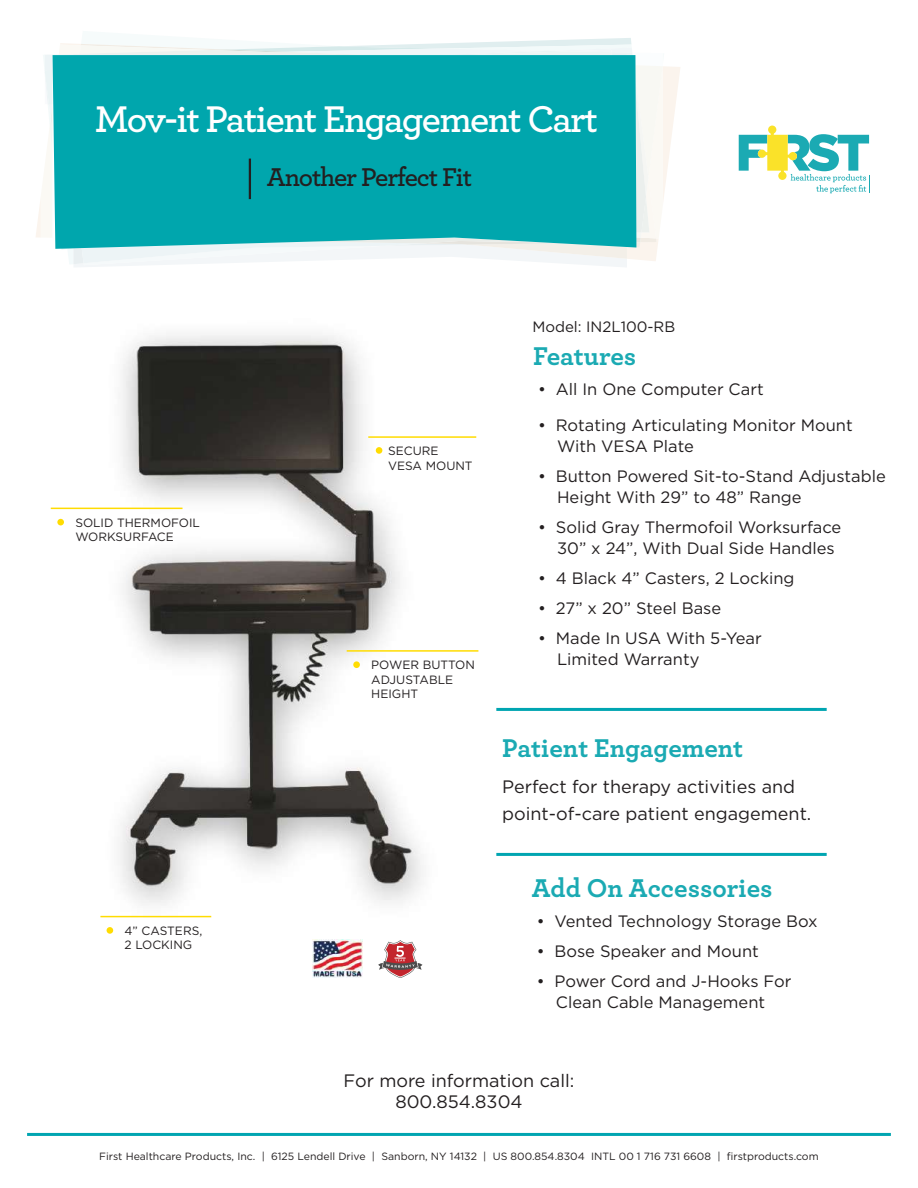
<style>
.page{position:relative;width:918px;height:1188px;background:#fff}
.page>*{position:absolute;margin:0;border:0;box-sizing:border-box;transform-origin:0 0}
.t1{font:600 39px "Archer";letter-spacing:-.04em;color:#fff}
.t2{font:700 27px "Archer";color:#1baab3}
.t3{font:600 27px "Archer";letter-spacing:-.04em;color:#231f20}
.t4{font:18px/21.6px "Gotham";color:#231f20;text-align:center}
.t5{font:16.5px/21px "Gotham";color:#231f20}
.t6{font:15px "Gotham";color:#231f20}
.t7{font:12px/14.4px "Gotham";color:#231f20}
.t8{font:10.5px "Gotham";color:#231f20}
</style>
<div class="page">
<img style="left:50px;top:335px;width:429px;height:583px">
<svg style="left:664px;top:66px;width:16px;height:126px;fill:#fbf4ed"></svg>
<svg style="left:36px;top:38px;width:628px;height:229px"></svg>
<div style="left:53px;top:55px;width:583px;height:194px;background:#00a6ad"></div>
<hr style="left:496px;top:708px;width:331px;height:3px;background:#00a5b1">
<hr style="left:496px;top:853px;width:331px;height:3px;background:#00a5b1">
<hr style="left:27px;top:1133px;width:864px;height:3px;background:#00a5b1">
<hr style="left:347px;top:650px;width:131px;height:2px;background:#ffdc01">
<div style="left:353px;top:661px;width:7px;height:7px;background:#ffdc01;border-radius:50%"></div>
<svg style="left:739px;top:126px;width:131px;height:67px"></svg>
<hr style="left:100px;top:916px;width:111px;height:1px;background:#ffdc01">
<div style="left:107px;top:927px;width:6px;height:7px;background:#ffdc01;border-radius:50%"></div>
<img style="left:313px;top:940px;width:49px;height:37px">
<svg style="left:378px;top:940px;width:44px;height:38px"></svg>
<hr style="left:368px;top:436px;width:108px;height:2px;background:#ffdc01">
<div style="left:376px;top:447px;width:6px;height:7px;background:#ffdc01;border-radius:50%"></div>
<hr style="left:51px;top:508px;width:132px;height:1px;background:#ffdc01">
<div style="left:57px;top:519px;width:7px;height:6px;background:#ffdc01;border-radius:50%"></div>
<hr style="left:249px;top:159px;width:2px;height:40px;background:#231f20">
<h1 class="t1" style="left:95px;top:90px;width:505px">Mov-it Patient Engagement Cart</h1>
<p class="t7" style="left:75px;top:515px;width:126px">SOLID THERMOFOIL<br>WORKSURFACE</p>
<p class="t7" style="left:125px;top:923px;width:79px">4” CASTERS,<br>2 LOCKING</p>
<h2 class="t3" style="left:267px;top:157px;width:207px">Another Perfect Fit</h2>
<p class="t7" style="left:388px;top:444px;width:86px">SECURE<br>VESA MOUNT</p>
<p class="t7" style="left:371px;top:658px;width:105px">POWER BUTTON<br>ADJUSTABLE<br>HEIGHT</p>
<p class="t6" style="left:532px;top:317px;width:144px">Model: IN2L100-RB</p>
<h2 class="t2" style="left:533px;top:335px;width:105px">Features</h2>
<p class="t5" style="left:538px;top:378px;width:227px">• All In One Computer Cart</p>
<p class="t5" style="left:557px;top:414px;width:297px;text-indent:-19px">• Rotating Articulating Monitor Mount<br>With VESA Plate</p>
<p class="t5" style="left:557px;top:465px;width:330px;text-indent:-19px">• Button Powered Sit-to-Stand Adjustable<br>Height With 29” to 48” Range</p>
<p class="t5" style="left:557px;top:516px;width:286px;text-indent:-19px">• Solid Gray Thermofoil Worksurface<br>30” x 24”, With Dual Side Handles</p>
<p class="t5" style="left:538px;top:567px;width:258px">• 4 Black 4” Casters, 2 Locking</p>
<p class="t5" style="left:538px;top:597px;width:185px">• 27” x 20” Steel Base</p>
<p class="t5" style="left:557px;top:627px;width:206px;text-indent:-19px">• Made In USA With 5-Year<br>Limited Warranty</p>
<h2 class="t2" style="left:502px;top:727px;width:243px">Patient Engagement</h2>
<p class="t4" style="left:502px;top:773px;width:311px;line-height:27px;text-align:left">Perfect for therapy activities and point-of-care patient engagement.</p>
<h2 class="t2" style="left:532px;top:867px;width:242px">Add On Accessories</h2>
<p class="t5" style="left:537px;top:911px;width:282px">• Vented Technology Storage Box</p>
<p class="t5" style="left:537px;top:941px;width:224px">• Bose Speaker and Mount</p>
<p class="t5" style="left:537px;top:971px;width:256px;text-align:center">• Power Cord and J-Hooks For<br>Clean Cable Management</p>
<p class="t4" style="left:344px;top:1069px;width:232px">For more information call:<br>800.854.8304</p>
<p class="t8" style="left:99px;top:1150px;width:721px">First Healthcare Products, Inc. | 6125 Lendell Drive | Sanborn, NY 14132 | US 800.854.8304 INTL 00 1 716 731 6608 | firstproducts.com</p>
</div>
